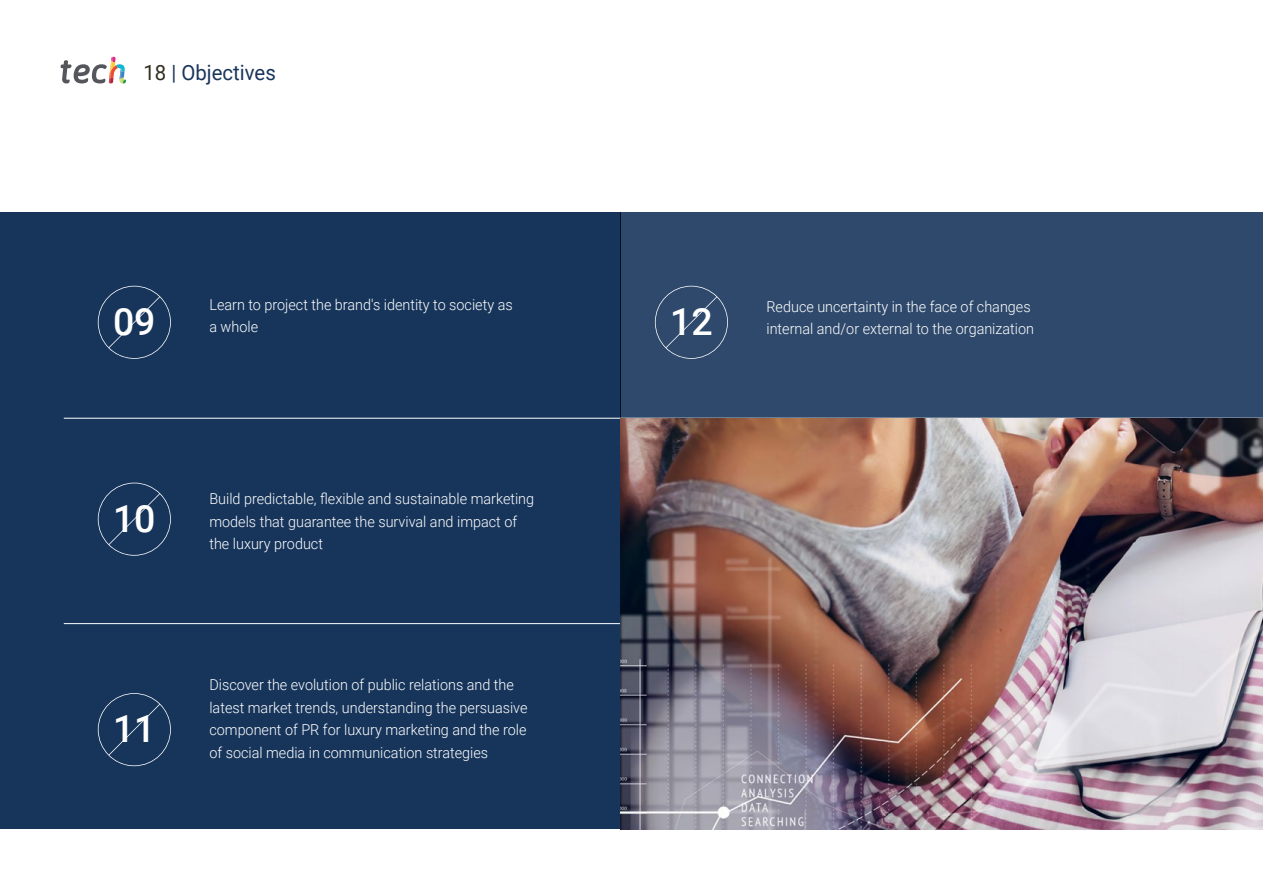
<style>
.page{position:relative;width:1263px;height:893px;background:#fff}
.page>*{position:absolute;margin:0;border:0;box-sizing:border-box;transform-origin:0 0}
.t1{font:500 37.5px "Roboto";color:#fff}
.t2{font:21px "Roboto";color:#1a355c}
.t3{font:300 15px/22.5px "Roboto";color:#fff;scale:.96 1}
.s1{color:#312e20}
</style>
<div class="page">
<svg style="left:61px;top:57px;width:65px;height:27px"></svg>
<div style="left:0;top:213px;width:621px;height:616px;background:#17355b"></div>
<div style="left:621px;top:213px;width:642px;height:616px;background:#2e496b"></div>
<svg style="left:98px;top:286px;width:73px;height:73px"></svg>
<svg style="left:98px;top:483px;width:73px;height:73px"></svg>
<svg style="left:98px;top:693px;width:73px;height:73px"></svg>
<svg style="left:655px;top:286px;width:73px;height:73px"></svg>
<hr style="left:64px;top:418px;width:1199px;height:1px;background:#fff">
<hr style="left:64px;top:623px;width:1199px;height:1px;background:#fff">
<img style="left:621px;top:418px;width:642px;height:411px">
<h2 class="t2" style="left:144px;top:57px;width:134px"><span class="s1">18</span> | Objectives</h2>
<h1 class="t1" style="left:113px;top:295px;width:44px">09</h1>
<p class="t3" style="left:209px;top:293px;width:317px">Learn to project the brand's identity to society as a whole</p>
<h1 class="t1" style="left:113px;top:492px;width:44px">10</h1>
<h1 class="t1" style="left:113px;top:703px;width:44px">11</h1>
<p class="t3" style="left:209px;top:487px;width:340px">Build predictable, flexible and sustainable marketing models that guarantee the survival and impact of the luxury product</p>
<p class="t3" style="left:209px;top:673px;width:333px">Discover the evolution of public relations and the latest market trends, understanding the persuasive component of PR for luxury marketing and the role of social media in communication strategies</p>
<h1 class="t1" style="left:670px;top:295px;width:44px">12</h1>
<p class="t3" style="left:766px;top:295px;width:280px">Reduce uncertainty in the face of changes internal and/or external to the organization</p>
</div>
